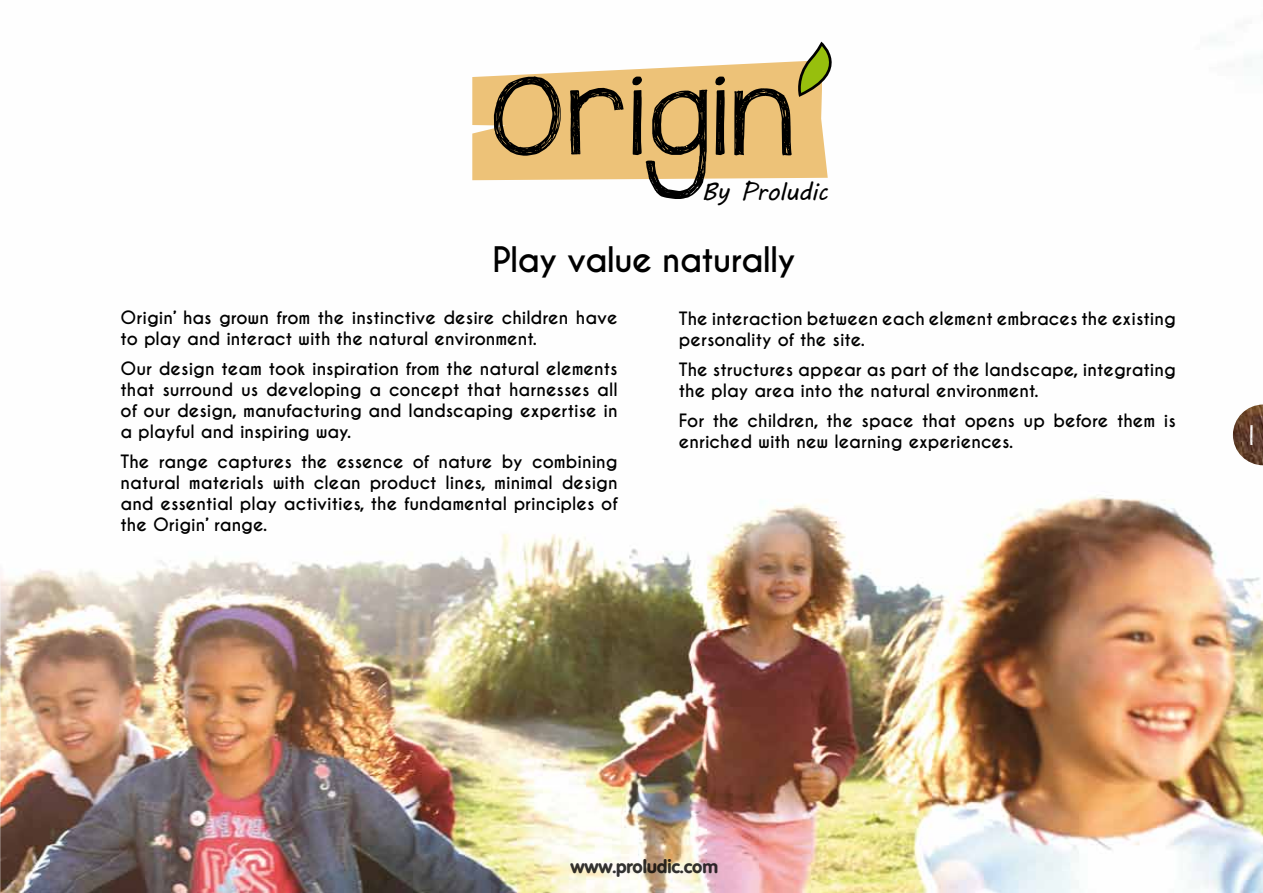
<style>
.page{position:relative;width:1263px;height:893px;background:#fff}
.page>*{position:absolute;margin:0;border:0;box-sizing:border-box;transform-origin:0 0}
.t1{font:700 33px "Caviar Dreams";letter-spacing:-.025em;color:#000}
.t2{font:24.3px "MV Boli";letter-spacing:-.01em;color:#000}
.t3{font:22.5px "Janda Safeand Sound";color:#fff}
.t4{font:700 18px "Volkswagen";letter-spacing:-.01em;color:#000}
.t5{font:700 17.25px/21px "Caviar Dreams";color:#000}
</style>
<div class="page">
<img style="left:0;top:39px;width:1263px;height:854px">
<svg style="left:472px;top:44px;width:380px;height:155px"></svg>
<svg style="left:1231px;top:403px;width:32px;height:64px"></svg>
<h2 class="t2" style="left:702px;top:175px;width:127px">By Proludic</h2>
<h1 class="t1" style="left:492px;top:239px;width:305px">Play value naturally</h1>
<p class="t5" style="left:679px;top:309px;width:499px">The interaction between each element embraces the existing personality of the site.</p>
<p class="t5" style="left:679px;top:359px;width:499px">The structures appear as part of the landscape, integrating the play area into the natural environment.</p>
<p class="t5" style="left:679px;top:410px;width:499px">For the children, the space that opens up before them is enriched with new learning experiences.</p>
<p class="t5" style="left:121px;top:307px;width:499px">Origin’ has grown from the instinctive desire children have to play and interact with the natural environment.</p>
<p class="t5" style="left:121px;top:358px;width:499px;text-align:justify">Our design team took inspiration from the natural elements that surround us developing a concept that harnesses all of our design, manufacturing and landscaping expertise in a playful and inspiring way.</p>
<p class="t5" style="left:121px;top:451px;width:499px;text-align:justify">The range captures the essence of nature by combining natural materials with clean product lines, minimal design and essential play activities, the fundamental principles of the Origin’ range.</p>
<h3 class="t3" style="left:1249px;top:420px;width:6px">1</h3>
<p class="t4" style="left:570px;top:856px;width:149px">www.proludic.com</p>
</div>
